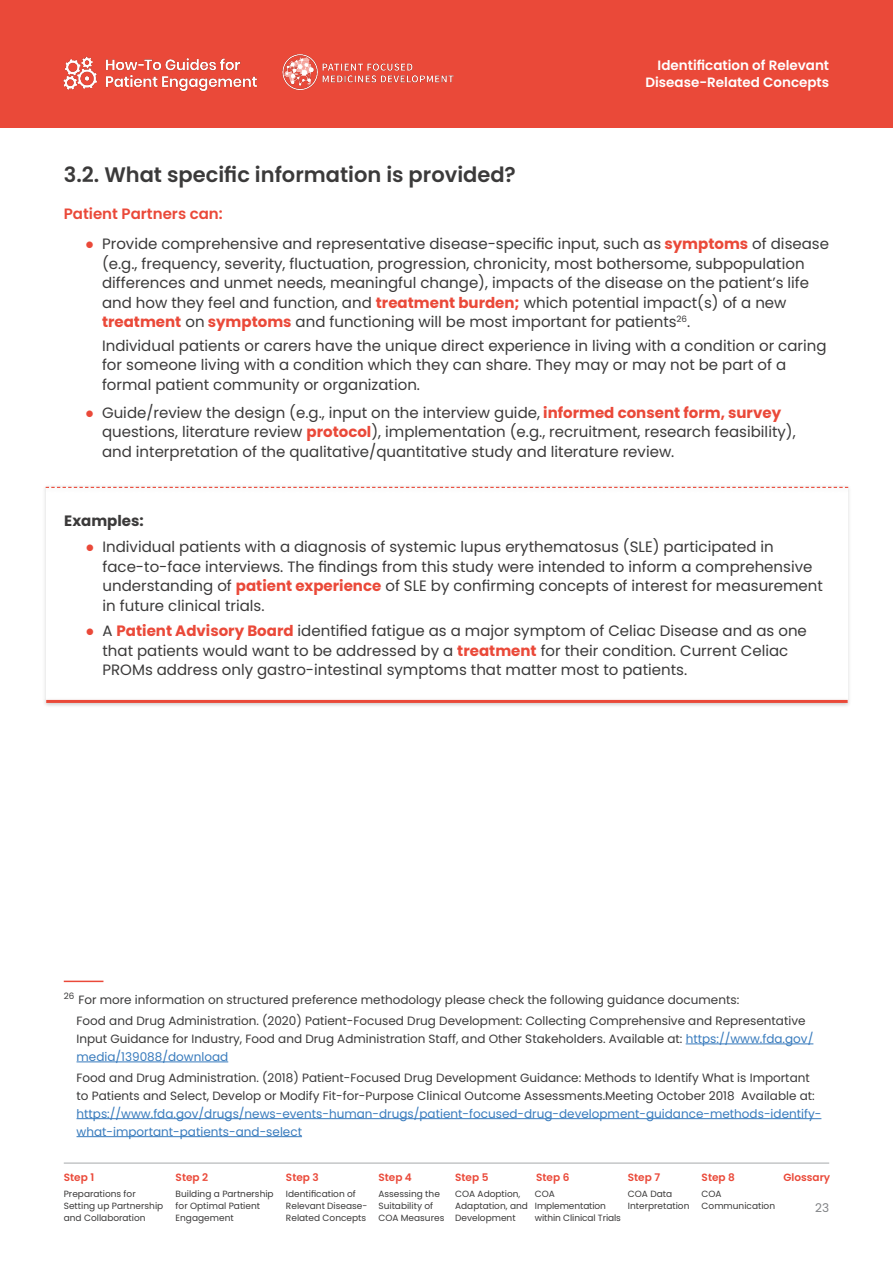
<style>
.page{position:relative;width:893px;height:1263px;background:#fff}
.page>*{position:absolute;margin:0;border:0;box-sizing:border-box;transform-origin:0 0}
.t1{font:600 21px "Poppins";color:#3b3a3a}
.t2{font:15px/19.5px "Poppins";color:#3b3a3a}
.t3{font:600 15px "Poppins";color:#ea4939}
.t4{font:700 15px "Poppins";color:#3b3a3a}
.t5{font:600 13.5px/18px "Poppins";color:#fff;text-align:right}
.t6{font:12px/18px "Poppins";color:#3b3a3a}
.t7{font:12px/18px "Poppins";color:#387bbd}
.t8{font:12px "Poppins";color:#808285}
.t9{font:600 10.5px "Poppins";color:#ea4939}
.t10{font:9px/12px "Poppins";color:#3b3a3a}
.s1{font-family:"Garamond";color:#ea4939}
.s2{font-weight:700;color:#ea4939}
.s3{color:#387bbd}
</style>
<div class="page">
<div style="left:0;top:0;width:893px;height:128px;background:#ea4939"></div>
<img style="left:282px;top:54px;width:172px;height:37px">
<img style="left:63px;top:56px;width:194px;height:35px">
<hr style="left:64px;top:1163px;width:765px;height:1px;background:#a7a9ac">
<hr style="left:64px;top:981px;width:39px;height:1px;background:#ea4939">
<hr style="left:686px;top:1043px;width:127px;height:1px;background:#387bbd">
<hr style="left:77px;top:1061px;width:151px;height:1px;background:#387bbd">
<hr style="left:77px;top:1118px;width:744px;height:1px;background:#387bbd">
<hr style="left:77px;top:1136px;width:225px;height:1px;background:#387bbd">
<div style="left:41px;top:483px;width:812px;height:11px;background:#000;opacity:.16"></div>
<svg style="left:46px;top:487px;width:802px;height:1px"></svg>
<div style="left:42px;top:696px;width:810px;height:12px;background:#000;opacity:.16"></div>
<hr style="left:46px;top:700px;width:802px;height:3px;background:#ea4939">
<p class="t5" style="left:645px;top:56px;width:185px">Identification of Relevant<br>Disease-Related Concepts</p>
<h1 class="t1" style="left:64px;top:162px;width:454px">3.2. What specific information is provided?</h1>
<p class="t3" style="left:64px;top:205px;width:161px">Patient Partners can:</p>
<p class="t2" style="left:102px;top:234px;width:728px;text-indent:-17px"><span class="s1">●</span> Provide comprehensive and representative disease-specific input, such as <span class="s2">symptoms</span> of disease (e.g., frequency, severity, fluctuation, progression, chronicity, most bothersome, subpopulation differences and unmet needs, meaningful change), impacts of the disease on the patient’s life and how they feel and function, and <span class="s2">treatment burden;</span> which potential impact(s) of a new <span class="s2">treatment</span> on <span class="s2">symptoms</span> and functioning will be most important for patients<sup>26</sup>.</p>
<p class="t2" style="left:102px;top:336px;width:726px">Individual patients or carers have the unique direct experience in living with a condition or caring for someone living with a condition which they can share. They may or may not be part of a formal patient community or organization.</p>
<p class="t2" style="left:102px;top:403px;width:695px;text-indent:-17px"><span class="s1">●</span> Guide/review the design (e.g., input on the interview guide, <span class="s2">informed consent form, survey </span>questions, literature review <span class="s2">protocol</span>), implementation (e.g., recruitment, research feasibility), and interpretation of the qualitative/quantitative study and literature review.</p>
<p class="t4" style="left:64px;top:512px;width:81px">Examples:</p>
<p class="t2" style="left:102px;top:537px;width:722px;text-indent:-17px"><span class="s1">●</span> Individual patients with a diagnosis of systemic lupus erythematosus (SLE) participated in face-to-face interviews. The findings from this study were intended to inform a comprehensive understanding of <span class="s2">patient experience</span> of SLE by confirming concepts of interest for measurement in future clinical trials.</p>
<p class="t2" style="left:102px;top:621px;width:706px;text-indent:-17px"><span class="s1">●</span> A <span class="s2">Patient Advisory Board</span> identified fatigue as a major symptom of Celiac Disease and as one that patients would want to be addressed by a <span class="s2">treatment</span> for their condition. Current Celiac<br>PROMs address only gastro-intestinal symptoms that matter most to patients.</p>
<p class="t6" style="left:77px;top:990px;width:730px;line-height:20.7px;text-indent:-13px"><sup>26</sup> For more information on structured preference methodology please check the following guidance documents:<br>Food and Drug Administration. (2020) Patient-Focused Drug Development: Collecting Comprehensive and Representative</p>
<p class="t6" style="left:77px;top:1030px;width:738px">Input Guidance for Industry, Food and Drug Administration Staff, and Other Stakeholders. Available at: <span class="s3">https://www.fda.gov/ media/139088/download</span></p>
<p class="t6" style="left:77px;top:1068px;width:740px">Food and Drug Administration. (2018) Patient-Focused Drug Development Guidance: Methods to Identify What is Important to Patients and Select, Develop or Modify Fit-for-Purpose Clinical Outcome Assessments.Meeting October 2018 Available at:</p>
<p class="t7" style="left:77px;top:1104px;width:746px">https://www.fda.gov/drugs/news-events-human-drugs/patient-focused-drug-development-guidance-methods-identify&shy;what-important-patients-and-select</p>
<p class="t9" style="left:64px;top:1171px;width:32px">Step 1</p>
<p class="t9" style="left:176px;top:1171px;width:34px">Step 2</p>
<p class="t9" style="left:286px;top:1171px;width:34px">Step 3</p>
<p class="t9" style="left:378px;top:1171px;width:35px">Step 4</p>
<p class="t9" style="left:455px;top:1171px;width:35px">Step 5</p>
<p class="t9" style="left:536px;top:1171px;width:35px">Step 6</p>
<p class="t9" style="left:628px;top:1171px;width:34px">Step 7</p>
<p class="t9" style="left:702px;top:1171px;width:35px">Step 8</p>
<p class="t9" style="left:783px;top:1171px;width:48px">Glossary</p>
<p class="t10" style="left:64px;top:1188px;width:101px">Preparations for<br>Setting up Partnership and Collaboration</p>
<p class="t10" style="left:176px;top:1188px;width:100px">Building a Partnership for Optimal Patient<br>Engagement</p>
<p class="t10" style="left:286px;top:1188px;width:83px">Identification of<br>Relevant Disease-<br>Related Concepts</p>
<p class="t10" style="left:378px;top:1188px;width:67px">Assessing the<br>Suitability of<br>COA Measures</p>
<p class="t10" style="left:455px;top:1188px;width:74px">COA Adoption,<br>Adaptation, and<br>Development</p>
<p class="t10" style="left:535px;top:1188px;width:88px">COA<br>Implementation within Clinical Trials</p>
<p class="t10" style="left:628px;top:1188px;width:63px">COA Data<br>Interpretation</p>
<p class="t10" style="left:702px;top:1188px;width:75px">COA<br>Communication</p>
<p class="t8" style="left:815px;top:1200px;width:15px">23</p>
</div>
